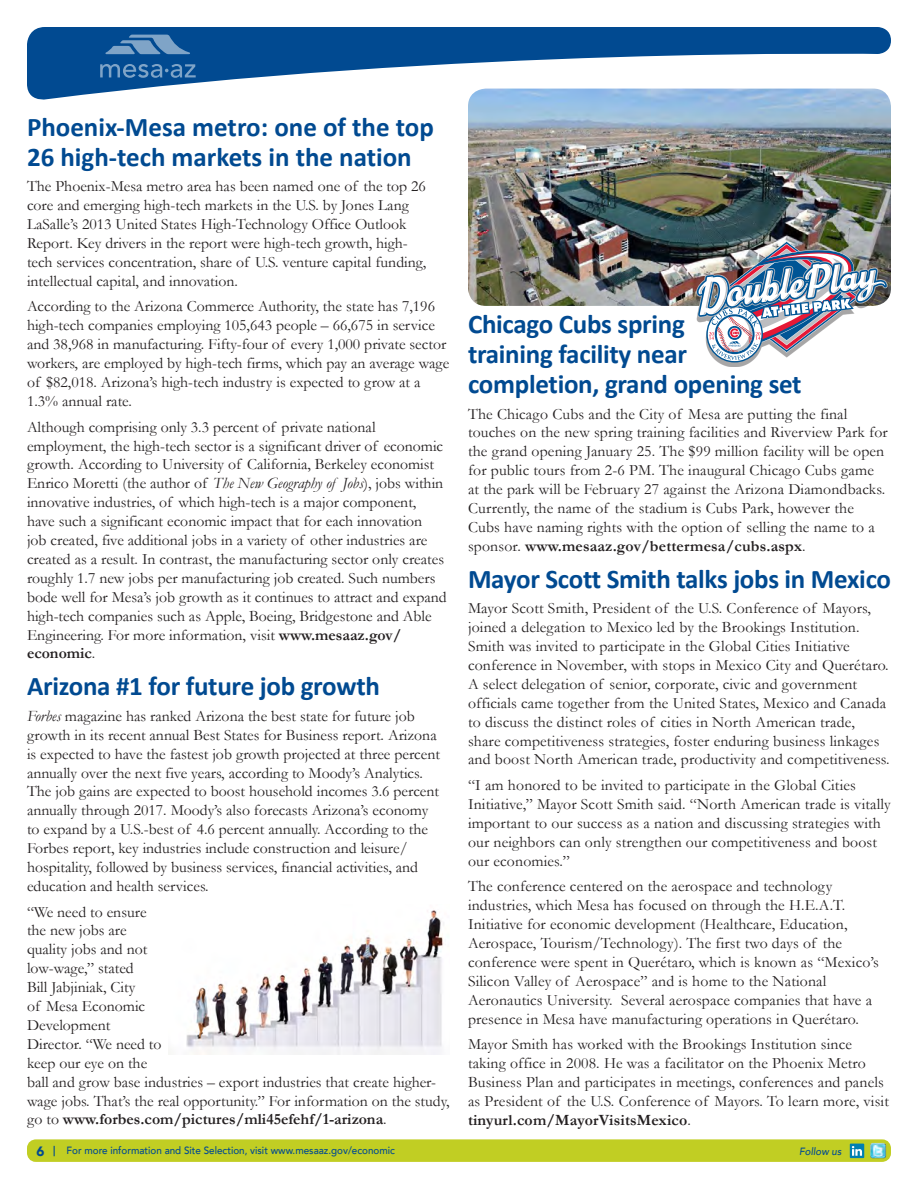
<style>
.page{position:relative;width:918px;height:1188px;background:#fff}
.page>*{position:absolute;margin:0;border:0;box-sizing:border-box;transform-origin:0 0}
.t1{font:700 27px/30px "Calibri";letter-spacing:-.01em;color:#014a91}
.t2{font:15.75px/18.9px "Garamond";color:#231f20}
.t3{font:500 10.5px "Avenir LT";color:#014a91;scale:.94 1}
.t4{font:italic 500 10.5px "Avenir LT";color:#014a91;scale:.94 1}
.s1{font-style:italic}
.s2{font-weight:700}
.s3{font-weight:900;font-size:13.5px}
.s4{font-size:13.5px}
</style>
<div class="page">
<svg style="left:27px;top:27px;width:864px;height:73px"></svg>
<svg style="left:105px;top:35px;width:85px;height:19px;background:#497db0"></svg>
<svg style="left:100px;top:64px;width:96px;height:14px"></svg>
<div style="left:29px;top:1142px;width:860px;height:18px;background:#c1ce23;border-radius:7px"></div>
<div style="left:27px;top:1139px;width:864px;height:23px;border:4px solid #c1ce23;border-radius:7px"></div>
<img style="left:870px;top:1142px;width:16px;height:17px">
<div style="left:850px;top:1144px;width:14px;height:14px;background:#007fb2"></div>
<svg style="left:852px;top:1146px;width:10px;height:10px"></svg>
<img style="left:468px;top:89px;width:423px;height:217px">
<img style="left:168px;top:910px;width:276px;height:145px">
<div style="left:696px;top:246px;width:192px;height:121px;background:#231f20;opacity:.4"></div>
<img style="left:696px;top:241px;width:192px;height:119px">
<p class="t1" style="left:27px;top:110px;width:408px">Phoenix-Mesa metro: one of the top<br>26 high-tech markets in the nation</p>
<p class="t2" style="left:27px;top:177px;width:401px">The Phoenix-Mesa metro area has been named one of the top 26 core and emerging high-tech markets in the U.S. by Jones Lang LaSalle’s 2013 United States High-Technology Office Outlook Report. Key drivers in the report were high-tech growth, high&shy;tech services concentration, share of U.S. venture capital funding, intellectual capital, and innovation.</p>
<p class="t2" style="left:27px;top:297px;width:424px">According to the Arizona Commerce Authority, the state has 7,196 high-tech companies employing 105,643 people – 66,675 in service and 38,968 in manufacturing. Fifty-four of every 1,000 private sector workers, are employed by high-tech firms, which pay an average wage of $82,018. Arizona’s high-tech industry is expected to grow at a 1.3% annual rate.</p>
<p class="t2" style="left:27px;top:417px;width:421px">Although comprising only 3.3 percent of private national employment, the high-tech sector is a significant driver of economic growth. According to University of California, Berkeley economist Enrico Moretti (the author of <span class="s1">The New Geography of Jobs</span>), jobs within innovative industries, of which high-tech is a major component, have such a significant economic impact that for each innovation<br>job created, five additional jobs in a variety of other industries are created as a result. In contrast, the manufacturing sector only creates roughly 1.7 new jobs per manufacturing job created. Such numbers bode well for Mesa’s job growth as it continues to attract and expand high-tech companies such as Apple, Boeing, Bridgestone and Able Engineering. For more information, visit <span class="s2">www.mesaaz.gov/ economic</span>.</p>
<p class="t1" style="left:27px;top:670px;width:354px">Arizona #1 for future job growth</p>
<p class="t2" style="left:27px;top:706px;width:415px"><span class="s1">Forbes</span> magazine has ranked Arizona the best state for future job growth in its recent annual Best States for Business report. Arizona is expected to have the fastest job growth projected at three percent annually over the next five years, according to Moody’s Analytics.<br>The job gains are expected to boost household incomes 3.6 percent annually through 2017. Moody’s also forecasts Arizona’s economy to expand by a U.S.-best of 4.6 percent annually. According to the Forbes report, key industries include construction and leisure/ hospitality, followed by business services, financial activities, and education and health services.</p>
<p class="t2" style="left:27px;top:902px;width:424px">“We need to ensure<br>the new jobs are<br>quality jobs and not<br>low-wage,” stated<br>Bill Jabjiniak, City<br>of Mesa Economic<br>Development<br>Director. “We need to<br>keep our eye on the<br>ball and grow base industries – export industries that create higher&shy;wage jobs. That’s the real opportunity.” For information on the study, go to <span class="s2">www.forbes.com/pictures/mli45efehf/1-arizona</span>.</p>
<p class="t1" style="left:468px;top:308px;width:335px">Chicago Cubs spring<br>training facility near completion, grand opening set</p>
<p class="t2" style="left:468px;top:404px;width:421px">The Chicago Cubs and the City of Mesa are putting the final touches on the new spring training facilities and Riverview Park for the grand opening January 25. The $99 million facility will be open for public tours from 2-6 PM. The inaugural Chicago Cubs game at the park will be February 27 against the Arizona Diamondbacks.<br>Currently, the name of the stadium is Cubs Park, however the Cubs have naming rights with the option of selling the name to a sponsor. <span class="s2">www.mesaaz.gov/bettermesa/cubs.aspx</span>.</p>
<p class="t1" style="left:468px;top:562px;width:425px">Mayor Scott Smith talks jobs in Mexico</p>
<p class="t2" style="left:468px;top:598px;width:423px">Mayor Scott Smith, President of the U.S. Conference of Mayors, joined a delegation to Mexico led by the Brookings Institution.<br>Smith was invited to participate in the Global Cities Initiative conference in November, with stops in Mexico City and Querétaro.<br>A select delegation of senior, corporate, civic and government officials came together from the United States, Mexico and Canada to discuss the distinct roles of cities in North American trade, share competitiveness strategies, foster enduring business linkages and boost North American trade, productivity and competitiveness.</p>
<p class="t2" style="left:468px;top:775px;width:424px">“I am honored to be invited to participate in the Global Cities Initiative,” Mayor Scott Smith said. “North American trade is vitally important to our success as a nation and discussing strategies with our neighbors can only strengthen our competitiveness and boost our economies.”</p>
<p class="t2" style="left:468px;top:877px;width:412px">The conference centered on the aerospace and technology industries, which Mesa has focused on through the H.E.A.T.<br>Initiative for economic development (Healthcare, Education, Aerospace, Tourism/Technology). The first two days of the conference were spent in Querétaro, which is known as “Mexico’s Silicon Valley of Aerospace” and is home to the National Aeronautics University. Several aerospace companies that have a presence in Mesa have manufacturing operations in Querétaro.</p>
<p class="t2" style="left:468px;top:1035px;width:422px">Mayor Smith has worked with the Brookings Institution since taking office in 2008. He was a facilitator on the Phoenix Metro Business Plan and participates in meetings, conferences and panels as President of the U.S. Conference of Mayors. To learn more, visit <span class="s2">tinyurl.com/MayorVisitsMexico</span>.</p>
<p class="t3" style="left:36px;top:1145px;width:383px"><span class="s3">6</span> <span class="s4">|</span> For more information and Site Selection, visit www.mesaaz.gov/economic</p>
<p class="t4" style="left:799px;top:1145px;width:46px">Follow us</p>
</div>
